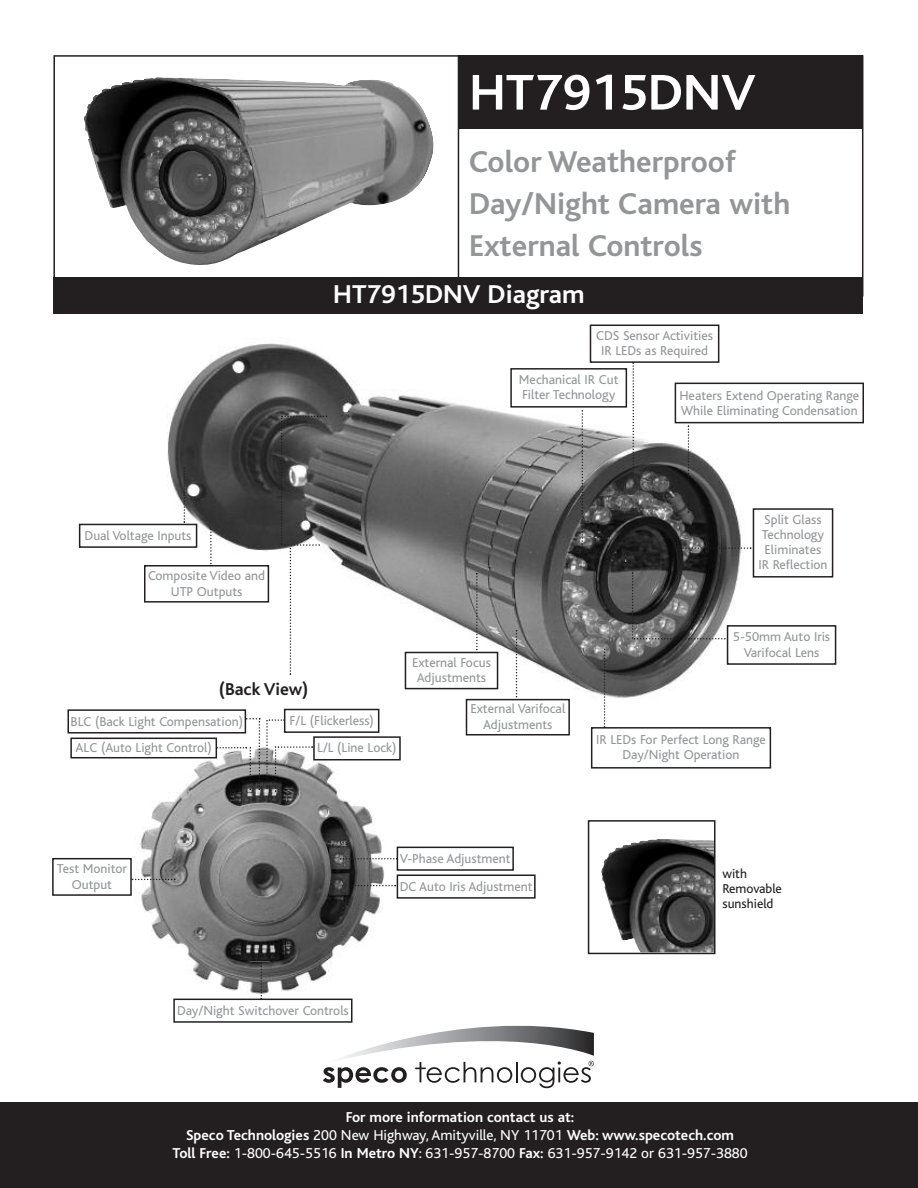
<style>
.page{position:relative;width:918px;height:1188px;background:#fff}
.page>*{position:absolute;margin:0;border:0;box-sizing:border-box;transform-origin:0 0}
.t1{font:700 52.5px "Bliss";color:#fff}
.t2{font:700 31.5px/42px "Bliss";color:#939598}
.t3{font:700 27px "Bliss";color:#fff}
.t4{font:700 18px "Bliss";color:#231f20}
.t5{font:700 15px/18px "Bliss";color:#fff;text-align:center}
.t6{font:13.5px/15px "Bliss";color:#939598;text-align:center}
.t7{font:13.5px/15px "Bliss";color:#231f20}
.s1{font-weight:400}
</style>
<div class="page">
<div style="left:0;top:1103px;width:918px;height:85px;background:#231f20"></div>
<svg style="left:323px;top:1018px;width:271px;height:70px"></svg>
<img style="left:84px;top:77px;width:350px;height:188px">
<hr style="left:458px;top:55px;width:1px;height:249px;background:#231f20">
<div style="left:458px;top:55px;width:405px;height:73px;background:#231f20"></div>
<img style="left:142px;top:329px;width:633px;height:388px">
<svg style="left:210px;top:528px;width:2px;height:36px"></svg>
<svg style="left:476px;top:573px;width:2px;height:77px"></svg>
<div style="left:284px;top:709px;width:95px;height:24px;border:2px solid #231f20"></div>
<svg style="left:633px;top:363px;width:1px;height:114px"></svg>
<div style="left:591px;top:727px;width:180px;height:42px;border:2px solid #231f20"></div>
<svg style="left:688px;top:425px;width:1px;height:88px"></svg>
<div style="left:405px;top:652px;width:93px;height:37px;border:2px solid #231f20"></div>
<svg style="left:516px;top:630px;width:1px;height:67px"></svg>
<div style="left:727px;top:625px;width:109px;height:40px;border:2px solid #231f20"></div>
<div style="left:590px;top:325px;width:129px;height:38px;border:2px solid #231f20"></div>
<div style="left:753px;top:508px;width:80px;height:70px;border:2px solid #231f20"></div>
<svg style="left:632px;top:572px;width:94px;height:68px;background:#5e5e5e"></svg>
<div style="left:675px;top:383px;width:189px;height:40px;border:2px solid #231f20"></div>
<svg style="left:582px;top:410px;width:15px;height:142px;background:#7b7b7b"></svg>
<div style="left:510px;top:368px;width:117px;height:40px;border:2px solid #231f20"></div>
<svg style="left:682px;top:547px;width:69px;height:2px"></svg>
<svg style="left:184px;top:467px;width:1px;height:56px"></svg>
<div style="left:466px;top:699px;width:104px;height:37px;border:2px solid #231f20"></div>
<svg style="left:604px;top:649px;width:1px;height:79px"></svg>
<div style="left:144px;top:565px;width:125px;height:38px;border:2px solid #231f20"></div>
<div style="left:79px;top:524px;width:118px;height:24px;border:2px solid #231f20"></div>
<img style="left:134px;top:747px;width:263px;height:250px">
<div style="left:313px;top:736px;width:88px;height:24px;border:2px solid #231f20"></div>
<div style="left:397px;top:847px;width:117px;height:24px;border:2px solid #231f20"></div>
<div style="left:397px;top:874px;width:139px;height:25px;border:2px solid #231f20"></div>
<div style="left:174px;top:999px;width:178px;height:23px;background:#fff"></div>
<div style="left:173px;top:999px;width:179px;height:24px;border:2px solid #231f20"></div>
<div style="left:52px;top:858px;width:80px;height:38px;border:2px solid #231f20"></div>
<div style="left:70px;top:738px;width:147px;height:20px;border:2px solid #231f20"></div>
<div style="left:68px;top:709px;width:178px;height:25px;border:2px solid #231f20"></div>
<svg style="left:266px;top:719px;width:47px;height:73px"></svg>
<svg style="left:216px;top:718px;width:44px;height:72px"></svg>
<svg style="left:340px;top:858px;width:58px;height:2px"></svg>
<svg style="left:342px;top:885px;width:54px;height:1px"></svg>
<svg style="left:132px;top:879px;width:43px;height:1px"></svg>
<svg style="left:261px;top:954px;width:1px;height:46px"></svg>
<div style="left:53px;top:277px;width:810px;height:37px;background:#231f20"></div>
<svg style="left:281px;top:416px;width:46px;height:259px"></svg>
<img style="left:601px;top:839px;width:112px;height:112px">
<div style="left:588px;top:820px;width:128px;height:134px;border:2px solid #231f20"></div>
<h1 class="t1" style="left:469px;top:75px;width:288px">HT7915DNV</h1>
<h2 class="t2" style="left:469px;top:145px;width:323px">Color Weatherproof<br>Day/Night Camera with<br>External Controls</h2>
<h3 class="t3" style="left:333px;top:286px;width:253px">HT7915DNV Diagram</h3>
<p class="t6" style="left:596px;top:330px;width:118px">CDS Sensor Activities<br>IR LEDs as Required</p>
<p class="t6" style="left:519px;top:374px;width:101px;text-align:left">Mechanical IR Cut<br>Filter Technology</p>
<p class="t6" style="left:679px;top:389px;width:181px;text-align:left">Heaters Extend Operating Range<br>While Eliminating Condensation</p>
<p class="t6" style="left:85px;top:529px;width:108px">Dual Voltage Inputs</p>
<p class="t6" style="left:148px;top:569px;width:118px;line-height:16.2px">Composite Video and<br>UTP Outputs</p>
<h3 class="t4" style="left:219px;top:683px;width:91px">(Back View)</h3>
<p class="t6" style="left:71px;top:715px;width:174px">BLC (Back Light Compensation)</p>
<p class="t6" style="left:76px;top:742px;width:138px">ALC (Auto Light Control)</p>
<p class="t6" style="left:289px;top:715px;width:86px">F/L (Flickerless)</p>
<p class="t6" style="left:317px;top:742px;width:81px">L/L (Line Lock)</p>
<p class="t6" style="left:412px;top:657px;width:80px">External Focus<br>Adjustments</p>
<p class="t6" style="left:470px;top:702px;width:96px;line-height:16.2px">External Varifocal<br>Adjustments</p>
<p class="t6" style="left:758px;top:514px;width:71px">Split Glass<br>Technology<br>Eliminates<br>IR Reflection</p>
<p class="t6" style="left:733px;top:630px;width:99px;line-height:16.2px">5-50mm Auto Iris<br>Varifocal Lens</p>
<p class="t6" style="left:596px;top:734px;width:171px">IR LEDs For Perfect Long Range<br>Day/Night Operation</p>
<p class="t6" style="left:57px;top:862px;width:72px;line-height:16.2px">Test Monitor<br>Output</p>
<p class="t6" style="left:177px;top:1004px;width:173px">Day/Night Switchover Controls</p>
<p class="t6" style="left:400px;top:846px;width:134px;line-height:27.9px;text-align:left">V-Phase Adjustment<br>DC Auto Iris Adjustment</p>
<p class="t7" style="left:722px;top:868px;width:61px">with<br>Removable sunshield</p>
<p class="t5" style="left:173px;top:1110px;width:577px">For more information contact us at:<br>Speco Technologies <span class="s1">200 New Highway, Amityville, NY 11701</span> Web: www.specotech.com<br>Toll Free: <span class="s1">1-800-645-5516</span> In Metro NY<span class="s1">: 631-957-8700</span> Fax: <span class="s1">631-957-9142 or 631-957-3880</span></p>
</div>
